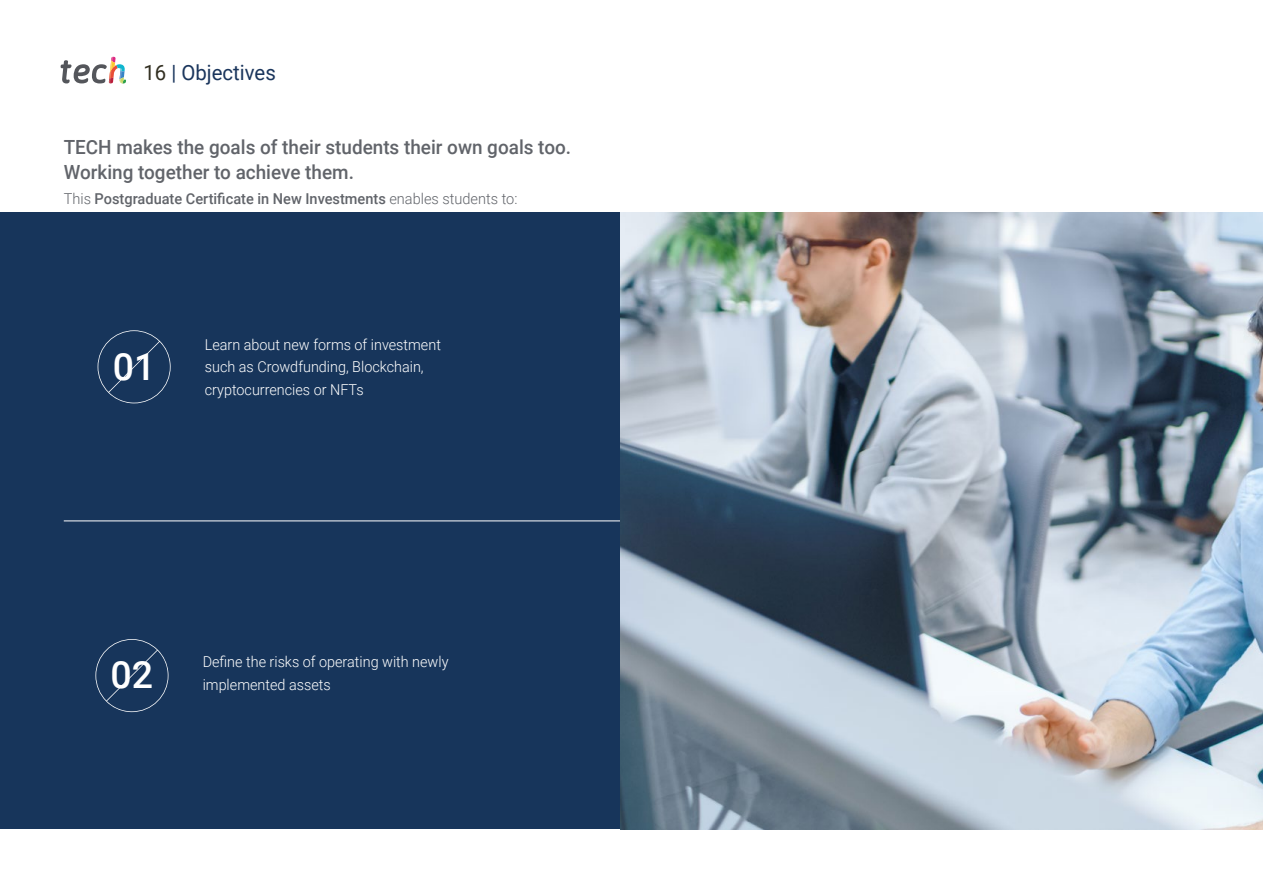
<style>
.page{position:relative;width:1263px;height:893px;background:#fff}
.page>*{position:absolute;margin:0;border:0;box-sizing:border-box;transform-origin:0 0}
.t1{font:500 37.5px "Roboto";color:#fff}
.t2{font:21px "Roboto";color:#1a355c}
.t3{font:500 19.5px/25.5px "Roboto";color:#61646a}
.t4{font:300 15px/22.5px "Roboto";color:#fff;scale:.96 1}
.t5{font:500 15px "Roboto";color:#61646a}
.s1{color:#312e20}
.s2{font-weight:300}
</style>
<div class="page">
<svg style="left:61px;top:57px;width:65px;height:27px"></svg>
<div style="left:0;top:213px;width:621px;height:616px;background:#17355b"></div>
<svg style="left:98px;top:330px;width:73px;height:73px"></svg>
<svg style="left:95px;top:639px;width:73px;height:73px"></svg>
<hr style="left:64px;top:521px;width:1199px;height:1px;background:#fff">
<img style="left:621px;top:213px;width:642px;height:616px">
<h2 class="t2" style="left:144px;top:57px;width:134px"><span class="s1">16</span> | Objectives</h2>
<h3 class="t3" style="left:64px;top:133px;width:509px">TECH makes the goals of their students their own goals too.<br>Working together to achieve them.</h3>
<p class="t5" style="left:64px;top:188px;width:455px"><span class="s2">This</span> Postgraduate Certificate in New Investments <span class="s2">enables students to:</span></p>
<h1 class="t1" style="left:113px;top:340px;width:44px">01</h1>
<p class="t4" style="left:205px;top:333px;width:247px">Learn about new forms of investment such as Crowdfunding, Blockchain, cryptocurrencies or NFTs</p>
<h1 class="t1" style="left:111px;top:649px;width:44px">02</h1>
<p class="t4" style="left:203px;top:650px;width:258px">Define the risks of operating with newly implemented assets</p>
</div>
